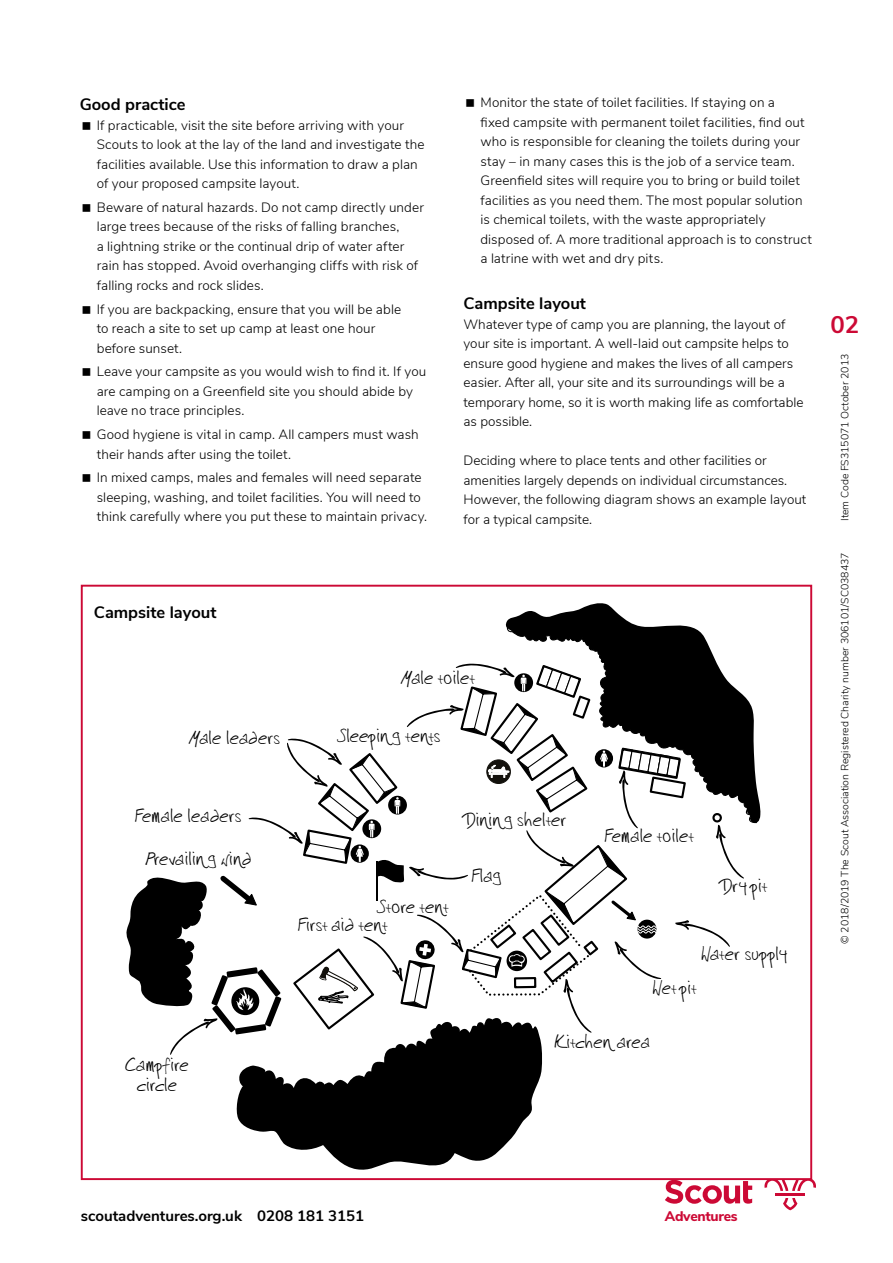
<style>
.page{position:relative;width:893px;height:1263px;background:#fff}
.page>*{position:absolute;margin:0;border:0;box-sizing:border-box;transform-origin:0 0}
.t1{font:700 24px "Nunito Sans";color:#cc0935}
.t2{font:700 16.5px "Nunito Sans";color:#000}
.t3{font:15px/20.5px "harrison";letter-spacing:.065em;color:#000;text-align:center}
.t4{font:700 15px "Nunito Sans";color:#000}
.t5{font:800 13.95px "Nunito Sans";letter-spacing:-.02em;color:#cc0935}
.t6{font:300 13.5px/19.5px "Nunito Sans";letter-spacing:.005em;color:#000}
.t7{font:300 10.5px "Nunito Sans";color:#000}
</style>
<div class="page">
<svg style="left:665px;top:1180px;width:87px;height:24px"></svg>
<svg style="left:783px;top:1198px;width:14px;height:12px"></svg>
<svg style="left:764px;top:1163px;width:52px;height:28px"></svg>
<hr style="left:775px;top:1193px;width:30px;height:3px;background:#cc0935">
<div style="left:81px;top:585px;width:731px;height:595px;background:#fff;border:2px solid #cc0935"></div>
<svg style="left:507px;top:585px;width:251px;height:3px"></svg>
<svg style="left:505px;top:603px;width:256px;height:221px"></svg>
<svg style="left:236px;top:1055px;width:306px;height:115px;fill:#000"></svg>
<svg style="left:126px;top:663px;width:618px;height:392px"></svg>
<p class="t2" style="left:80px;top:92px;width:107px">Good practice</p>
<p class="t6" style="left:97px;top:114px;width:329px">If practicable, visit the site before arriving with your Scouts to look at the lay of the land and investigate the facilities available. Use this information to draw a plan of your proposed campsite layout.</p>
<p class="t6" style="left:97px;top:197px;width:329px">Beware of natural hazards. Do not camp directly under large trees because of the risks of falling branches,<br>a lightning strike or the continual drip of water after rain has stopped. Avoid overhanging cliffs with risk of falling rocks and rock slides.</p>
<p class="t6" style="left:97px;top:298px;width:306px">If you are backpacking, ensure that you will be able to reach a site to set up camp at least one hour before sunset.</p>
<p class="t6" style="left:97px;top:361px;width:331px">Leave your campsite as you would wish to find it. If you are camping on a Greenfield site you should abide by leave no trace principles.</p>
<p class="t6" style="left:97px;top:424px;width:324px">Good hygiene is vital in camp. All campers must wash their hands after using the toilet.</p>
<p class="t6" style="left:97px;top:467px;width:332px">In mixed camps, males and females will need separate sleeping, washing, and toilet facilities. You will need to think carefully where you put these to maintain privacy.</p>
<p class="t2" style="left:94px;top:600px;width:124px">Campsite layout</p>
<p class="t6" style="left:480px;top:92px;width:333px">Monitor the state of toilet facilities. If staying on a<br>fixed campsite with permanent toilet facilities, find out who is responsible for cleaning the toilets during your stay – in many cases this is the job of a service team.<br>Greenfield sites will require you to bring or build toilet facilities as you need them. The most popular solution is chemical toilets, with the waste appropriately disposed of. A more traditional approach is to construct a latrine with wet and dry pits.</p>
<p class="t2" style="left:463px;top:292px;width:124px">Campsite layout</p>
<p class="t6" style="left:463px;top:314px;width:342px">Whatever type of camp you are planning, the layout of your site is important. A well-laid out campsite helps to ensure good hygiene and makes the lives of all campers easier. After all, your site and its surroundings will be a temporary home, so it is worth making life as comfortable as possible.</p>
<p class="t6" style="left:463px;top:450px;width:344px">Deciding where to place tents and other facilities or amenities largely depends on individual circumstances.<br>However, the following diagram shows an example layout for a typical campsite.</p>
<p class="t3" style="left:404px;top:668px;width:71px">Male toilet</p>
<p class="t3" style="left:192px;top:728px;width:90px">Male leaders</p>
<p class="t3" style="left:340px;top:727px;width:102px">Sleepin g tents</p>
<p class="t3" style="left:135px;top:807px;width:108px">Female leaders</p>
<p class="t3" style="left:147px;top:850px;width:105px">Prevailin g wind</p>
<p class="t3" style="left:125px;top:1055px;width:64px">Campfire circle</p>
<p class="t3" style="left:380px;top:897px;width:69px">Store tent</p>
<p class="t3" style="left:298px;top:915px;width:90px">First aid tent</p>
<p class="t3" style="left:465px;top:811px;width:102px">Dinin g shelter</p>
<p class="t3" style="left:472px;top:866px;width:31px">Flag</p>
<p class="t3" style="left:605px;top:826px;width:89px">Female toilet</p>
<p class="t3" style="left:722px;top:877px;width:45px">Dry pit</p>
<p class="t3" style="left:702px;top:944px;width:86px">Water supply</p>
<p class="t3" style="left:653px;top:979px;width:43px">Wet pit</p>
<p class="t3" style="left:554px;top:1032px;width:96px">Kitchen area</p>
<h1 class="t1" style="left:830px;top:307px;width:30px">02</h1>
<p class="t7" style="left:837px;top:521px;width:169px;rotate:-90deg">Item Code FS315071 October 2013</p>
<p class="t7" style="left:837px;top:944px;width:393px;rotate:-90deg">© 2018/2019 The Scout Association Registered Charity number 306101/SC038437</p>
<p class="t4" style="left:81px;top:1204px;width:285px">scoutadventures.org.uk 0208 181 3151</p>
<p class="t5" style="left:665px;top:1206px;width:74px">Adventures</p>
</div>
